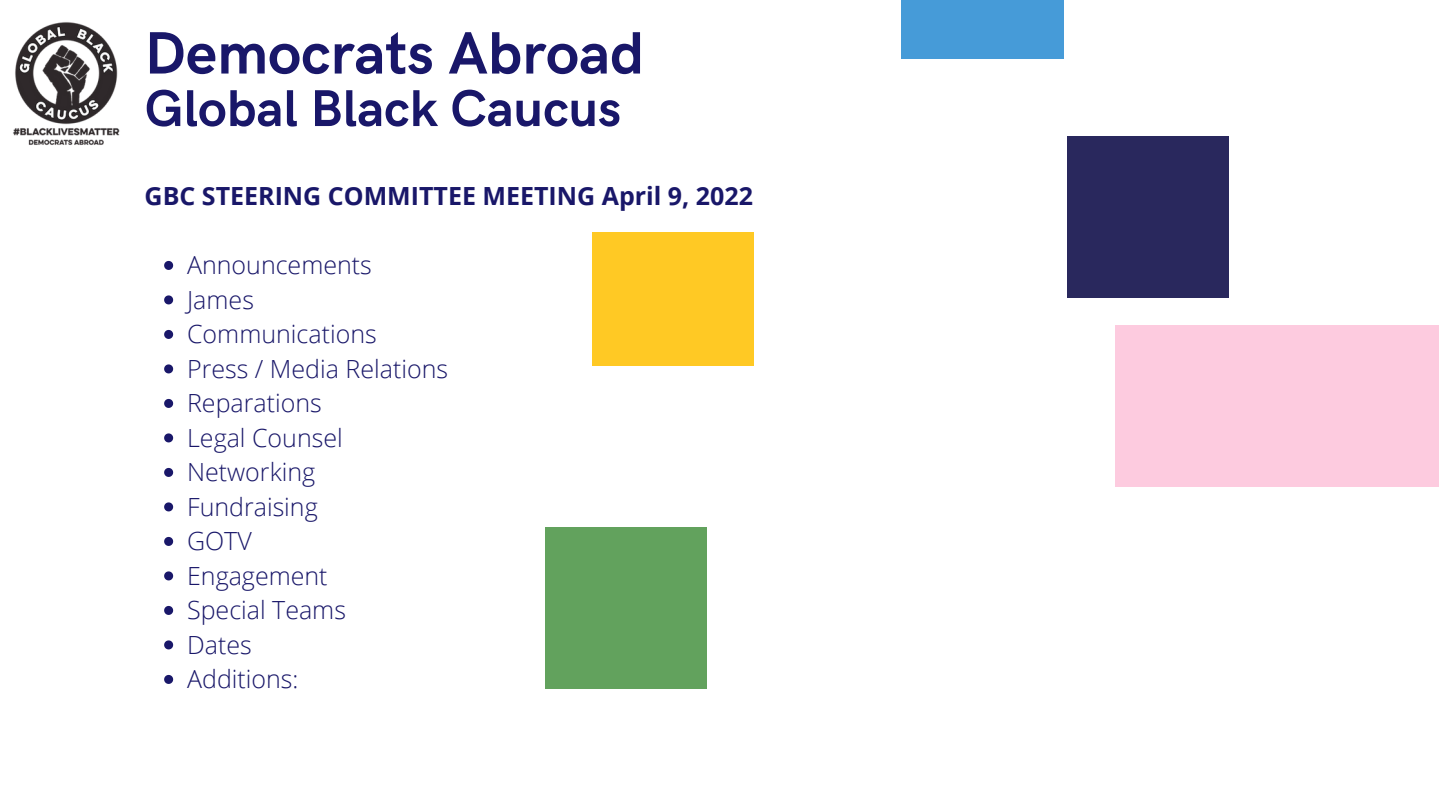
<style>
.page{position:relative;width:1440px;height:810px;background:#fff}
.page>*{position:absolute;margin:0;border:0;box-sizing:border-box;transform-origin:0 0}
.t1{font:700 59.9px "HK Grotesk";color:#191769}
.t2{font:700 51.9px "HK Grotesk";color:#191769}
.t3{font:300 25px/34.5px "Open Sans";color:#191769}
.t4{font:700 25px "Open Sans";color:#191769}
</style>
<div class="page">
<div style="left:545px;top:527px;width:162px;height:162px;background:#62a25d"></div>
<div style="left:592px;top:232px;width:162px;height:134px;background:#ffc924"></div>
<svg style="left:164px;top:261px;width:9px;height:9px"></svg>
<svg style="left:164px;top:295px;width:9px;height:9px"></svg>
<svg style="left:164px;top:330px;width:9px;height:9px"></svg>
<svg style="left:164px;top:364px;width:9px;height:9px"></svg>
<svg style="left:164px;top:399px;width:9px;height:9px"></svg>
<svg style="left:164px;top:433px;width:9px;height:9px"></svg>
<svg style="left:164px;top:468px;width:9px;height:9px"></svg>
<svg style="left:164px;top:502px;width:9px;height:9px"></svg>
<svg style="left:164px;top:537px;width:9px;height:9px"></svg>
<svg style="left:164px;top:571px;width:9px;height:9px"></svg>
<svg style="left:164px;top:606px;width:9px;height:9px"></svg>
<svg style="left:164px;top:640px;width:9px;height:9px"></svg>
<svg style="left:164px;top:675px;width:9px;height:9px"></svg>
<div style="left:1115px;top:325px;width:324px;height:162px;background:#fdcbdf"></div>
<div style="left:1067px;top:136px;width:162px;height:162px;background:#29285d"></div>
<div style="left:902px;top:0;width:162px;height:59px;background:#469bd8"></div>
<img style="left:13px;top:22px;width:107px;height:123px">
<h1 class="t1" style="left:145px;top:20px;width:501px">Democrats Abroad</h1>
<h2 class="t2" style="left:145px;top:79px;width:478px">Global Black Caucus</h2>
<p class="t4" style="left:145px;top:179px;width:610px">GBC STEERING COMMITTEE MEETING April 9, 2022</p>
<p class="t3" style="left:187px;top:247px;width:262px">Announcements<br>James<br>Communications<br>Press / Media Relations<br>Reparations<br>Legal Counsel<br>Networking<br>Fundraising<br>GOTV<br>Engagement<br>Special Teams<br>Dates<br>Additions:</p>
</div>
